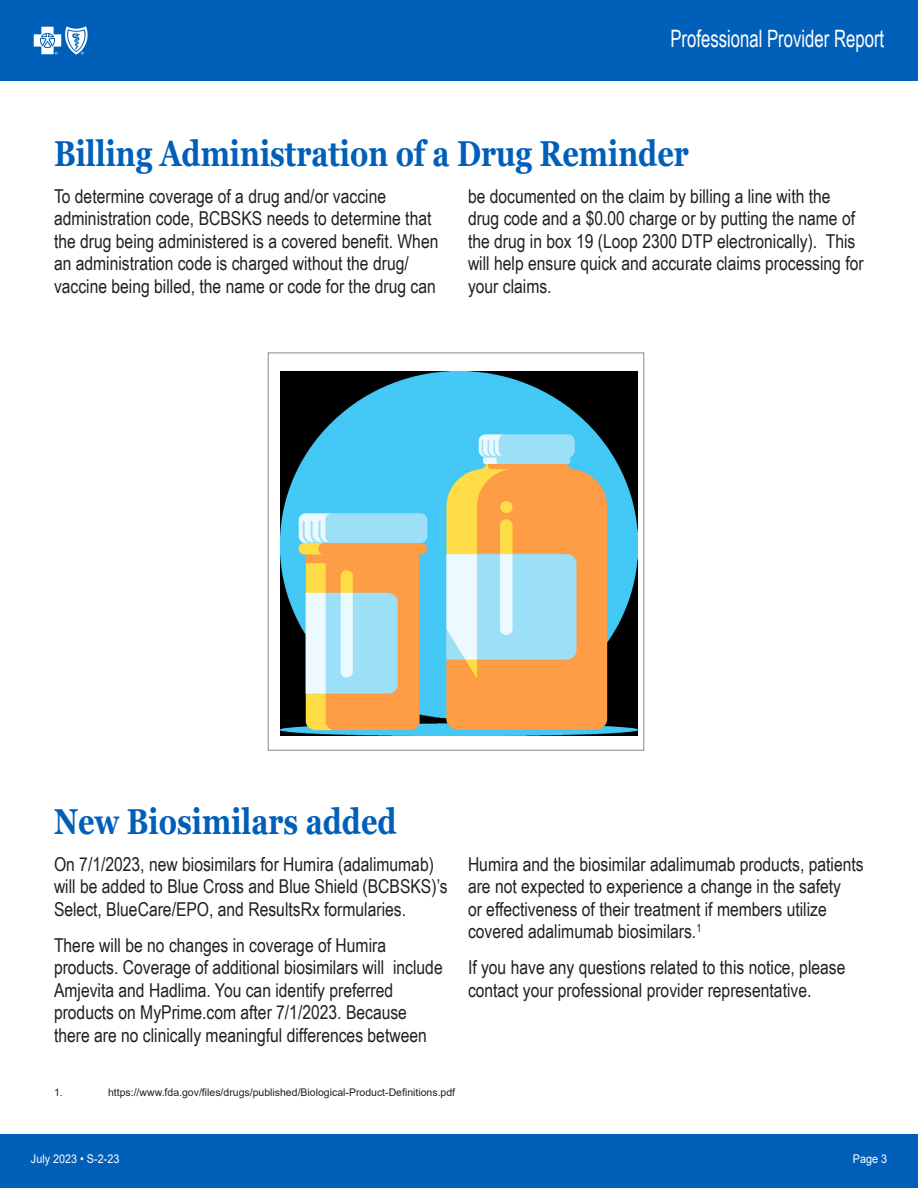
<style>
.page{position:relative;width:918px;height:1188px;background:#fff}
.page>*{position:absolute;margin:0;border:0;box-sizing:border-box;transform-origin:0 0}
.Secondary_headline{font:700 36px "Georgia";color:#005fb9;scale:.8 1}
.Subhead_-_blue{font:24px "Arial Narrow";color:#fff;scale:.85 1}
.Body_Copy{font:19.2px/22.5px "Arial Narrow";color:#231f20}
.t1{font:12px "Arial";color:#fff;scale:.9 1}
.Body_Copy-2{font:10.5px "Arial";color:#231f20}
</style>
<div class="page">
<div style="left:0;top:0;width:918px;height:81px;background:#005fb9"></div>
<div style="left:0;top:1134px;width:918px;height:54px;background:#005fb9"></div>
<svg style="left:34px;top:26px;width:54px;height:29px"></svg>
<img style="left:280px;top:371px;width:358px;height:364px">
<div style="left:268px;top:353px;width:376px;height:397px;border:1px solid #8a8a8e"></div>
<p class="Subhead_-_blue" style="left:670px;top:21px;width:253px">Professional Provider Report</p>
<p class="Secondary_headline" style="left:54px;top:130px;width:795px">Billing Administration of a Drug Reminder</p>
<p class="Body_Copy" style="left:54px;top:184px;width:386px">To determine coverage of a drug and/or vaccine administration code, BCBSKS needs to determine that the drug being administered is a covered benefit. When an administration code is charged without the drug/ vaccine being billed, the name or code for the drug can</p>
<p class="Body_Copy" style="left:468px;top:184px;width:397px">be documented on the claim by billing a line with the drug code and a $0.00 charge or by putting the name of the drug in box 19 (Loop 2300 DTP electronically). This will help ensure quick and accurate claims processing for your claims.</p>
<p class="Secondary_headline" style="left:54px;top:799px;width:430px">New Biosimilars added</p>
<p class="Body_Copy" style="left:54px;top:852px;width:395px">On 7/1/2023, new biosimilars for Humira (adalimumab) will be added to Blue Cross and Blue Shield (BCBSKS)’s<br>Select, BlueCare/EPO, and ResultsRx formularies.</p>
<p class="Body_Copy" style="left:54px;top:933px;width:390px">There will be no changes in coverage of Humira products. Coverage of additional biosimilars will include Amjevita and Hadlima. You can identify preferred products on MyPrime.com after 7/1/2023. Because there are no clinically meaningful differences between</p>
<p class="Body_Copy" style="left:468px;top:852px;width:397px">Humira and the biosimilar adalimumab products, patients are not expected to experience a change in the safety<br>or effectiveness of their treatment if members utilize covered adalimumab biosimilars.<sup>1</sup></p>
<p class="Body_Copy" style="left:468px;top:956px;width:379px">If you have any questions related to this notice, please contact your professional provider representative.</p>
<p class="Body_Copy-2" style="left:54px;top:1085px;width:10px">1.</p>
<p class="Body_Copy-2" style="left:108px;top:1085px;width:349px">https://www.fda.gov/files/drugs/published/Biological-Product-Definitions.pdf</p>
<p class="t1" style="left:31px;top:1151px;width:100px">July 2023 • S-2-23</p>
<p class="t1" style="left:853px;top:1151px;width:40px">Page 3</p>
</div>
